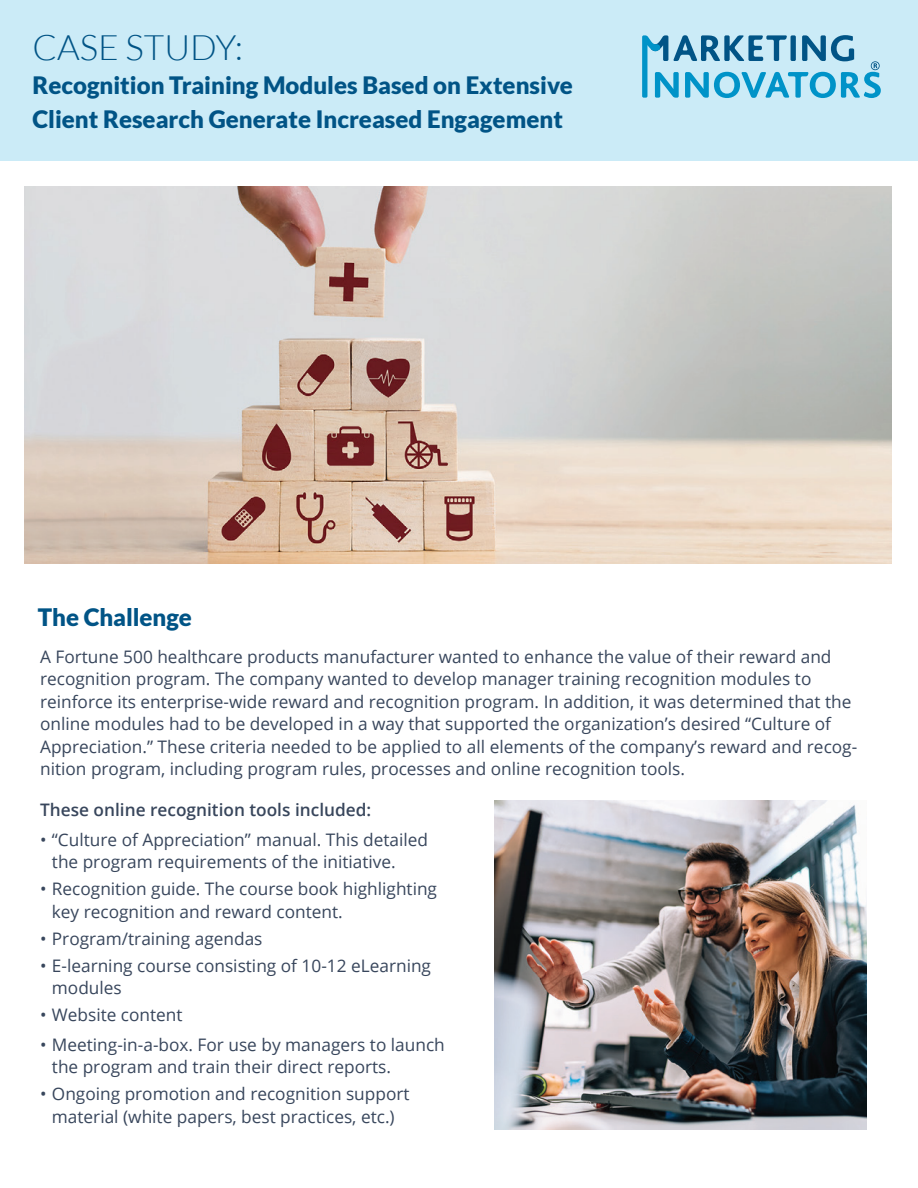
<style>
.page{position:relative;width:918px;height:1188px;background:#fff}
.page>*{position:absolute;margin:0;border:0;box-sizing:border-box;transform-origin:0 0}
.t1{font:300 35.1px "Lato";color:#015486}
.t2{font:900 24px/34px "Lato";color:#015486}
.t3{font:17.25px/22.5px "Open Sans";color:#38465c}
.t4{font:600 17.25px "Open Sans";color:#38465c}
</style>
<div class="page">
<img style="left:25px;top:187px;width:866px;height:377px">
<img style="left:494px;top:801px;width:373px;height:329px">
<div style="left:0;top:0;width:918px;height:160px;background:#cbebf7"></div>
<svg style="left:642px;top:35px;width:239px;height:63px"></svg>
<h1 class="t1" style="left:32px;top:29px;width:212px">CASE STUDY:</h1>
<h2 class="t2" style="left:32px;top:68px;width:542px">Recognition Training Modules Based on Extensive<br>Client Research Generate Increased Engagement</h2>
<h2 class="t2" style="left:38px;top:600px;width:156px">The Challenge</h2>
<p class="t3" style="left:40px;top:645px;width:819px">A Fortune 500 healthcare products manufacturer wanted to enhance the value of their reward and recognition program. The company wanted to develop manager training recognition modules to reinforce its enterprise-wide reward and recognition program. In addition, it was determined that the online modules had to be developed in a way that supported the organization’s desired “Culture of Appreciation.” These criteria needed to be applied to all elements of the company’s reward and recog&shy;nition program, including program rules, processes and online recognition tools.</p>
<p class="t4" style="left:40px;top:797px;width:333px">These online recognition tools included:</p>
<p class="t3" style="left:52px;top:828px;width:378px;text-indent:-12px">• “Culture of Appreciation” manual. This detailed the program requirements of the initiative.</p>
<p class="t3" style="left:52px;top:877px;width:387px;text-indent:-12px">• Recognition guide. The course book highlighting key recognition and reward content.</p>
<p class="t3" style="left:40px;top:927px;width:224px">• Program/training agendas</p>
<p class="t3" style="left:52px;top:954px;width:381px;text-indent:-12px">• E-learning course consisting of 10-12 eLearning modules</p>
<p class="t3" style="left:40px;top:1003px;width:144px">• Website content</p>
<p class="t3" style="left:52px;top:1033px;width:394px;text-indent:-12px">• Meeting-in-a-box. For use by managers to launch the program and train their direct reports.</p>
<p class="t3" style="left:40px;top:1083px;width:371px;text-align:center">• Ongoing promotion and recognition support material (white papers, best practices, etc.)</p>
</div>
